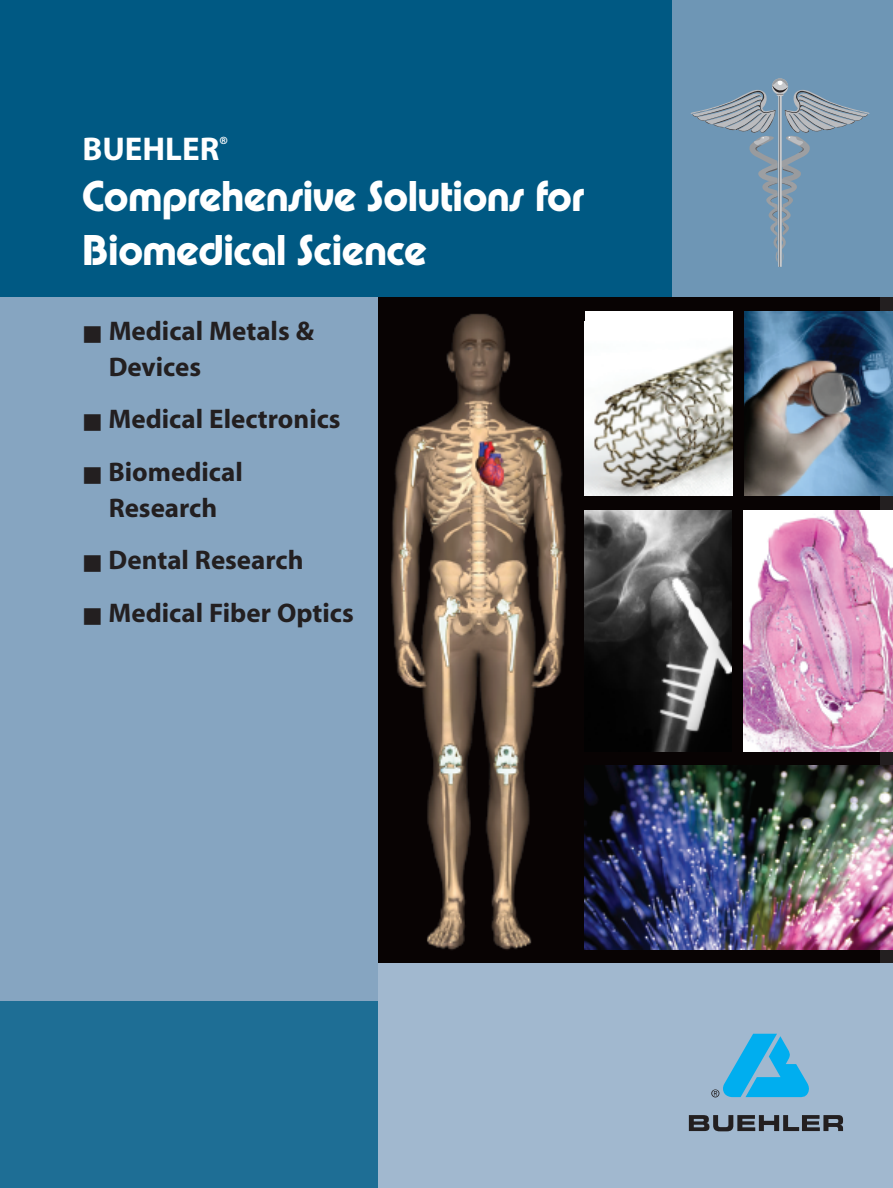
<style>
.page{position:relative;width:893px;height:1188px;background:#fff}
.page>*{position:absolute;margin:0;border:0;box-sizing:border-box;transform-origin:0 0}
.t1{font:500 45px/54px "URW Puiseux D";color:#fff}
.t2{font:700 33px "Myriad";color:#fff}
.t3{font:700 27px/36px "Myriad";color:#231f20}
</style>
<div class="page">
<div style="left:340px;top:898px;width:553px;height:290px;background:#a1b8cf"></div>
<img style="left:378px;top:297px;width:501px;height:666px">
<div style="left:0;top:986px;width:378px;height:202px;background:#1e6e95"></div>
<div style="left:0;top:270px;width:378px;height:731px;background:#86a5c1"></div>
<div style="left:0;top:0;width:893px;height:297px;background:#005983"></div>
<div style="left:672px;top:0;width:221px;height:297px;background:#6e96b5"></div>
<svg style="left:689px;top:1115px;width:154px;height:16px"></svg>
<svg style="left:711px;top:1034px;width:98px;height:64px"></svg>
<img style="left:585px;top:766px;width:308px;height:184px">
<div style="left:585px;top:312px;width:147px;height:184px;background:#fff"></div>
<img style="left:585px;top:345px;width:147px;height:150px">
<img style="left:744px;top:312px;width:149px;height:184px">
<img style="left:584px;top:510px;width:148px;height:242px">
<img style="left:744px;top:510px;width:149px;height:242px">
<svg style="left:691px;top:78px;width:179px;height:189px"></svg>
<p class="t2" style="left:82px;top:136px;width:147px">BUEHLER<sup>®</sup></p>
<h1 class="t1" style="left:82px;top:169px;width:503px">Comprehensive Solutions for<br>Biomedical Science</h1>
<p class="t3" style="left:109px;top:315px;width:207px;text-indent:-25px">■ Medical Metals &amp;<br>Devices</p>
<p class="t3" style="left:83px;top:404px;width:259px">■ Medical Electronics</p>
<p class="t3" style="left:83px;top:456px;width:161px;text-align:center">■ Biomedical<br>Research</p>
<p class="t3" style="left:83px;top:545px;width:222px">■ Dental Research</p>
<p class="t3" style="left:83px;top:597px;width:272px">■ Medical Fiber Optics</p>
</div>
